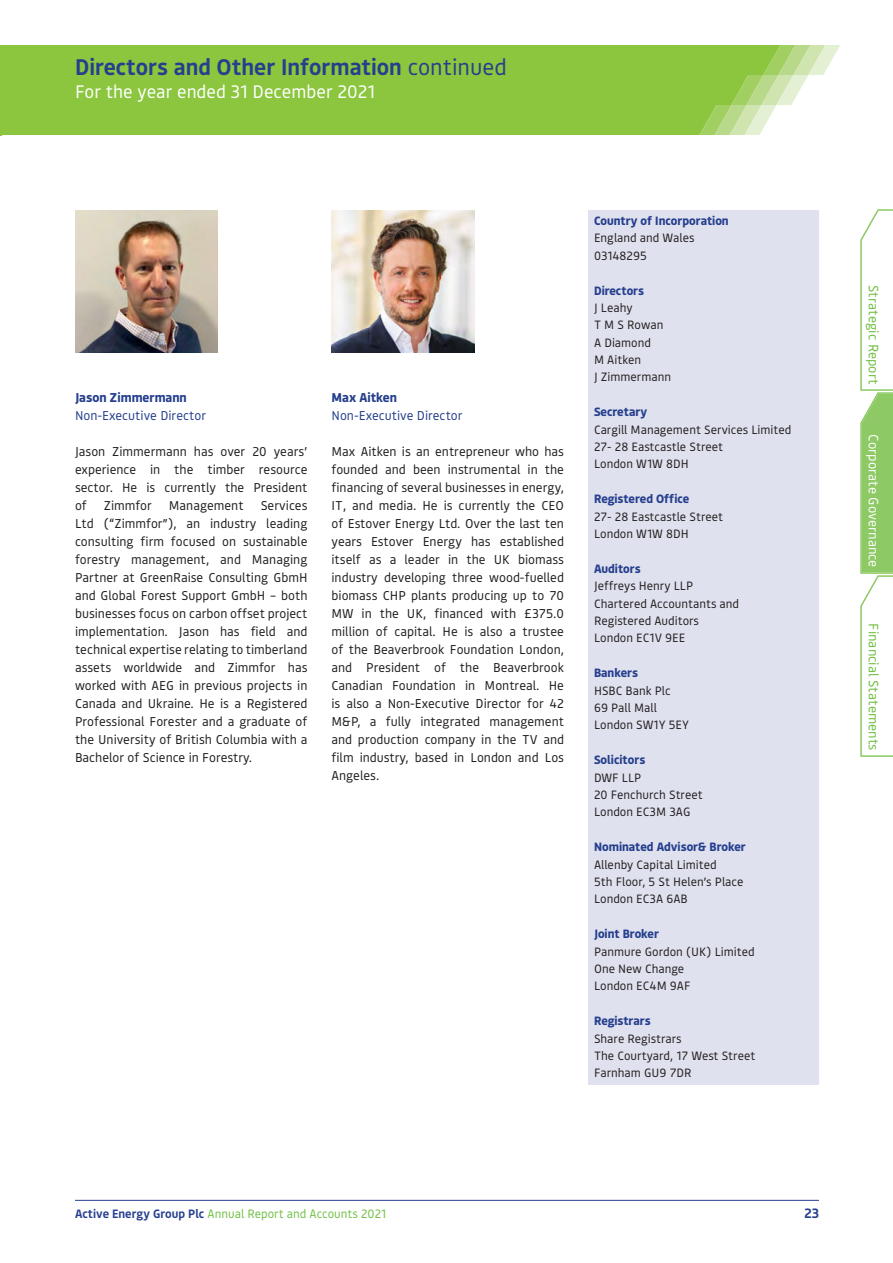
<style>
.page{position:relative;width:893px;height:1263px;background:#fff}
.page>*{position:absolute;margin:0;border:0;box-sizing:border-box;transform-origin:0 0}
.t1{font:600 22.5px "Bould";color:#253f8e}
.t2{font:18px "Bould";color:#fff}
.t3{font:13.5px "Bould";color:#71bf44}
.t4{font:13.5px "Bould";color:#fff}
.t5{font:600 13.5px "Bould";color:#253f8e}
.t6{font:12.75px/18px "Bould";color:#231f20;text-align:justify}
.t7{font:12.75px "Bould";color:#253f8e}
.t8{font:700 12.75px "Bould";color:#253f8e}
.t9{font:12px/17.2px "Bould";color:#231f20}
.t10{font:700 12px "Bould";color:#253f8e}
.t11{font:12px "Bould";color:#71bf44}
.s1{font-weight:400}
.s2{font-weight:600;color:#253f8e}
</style>
<div class="page">
<hr style="left:75px;top:1200px;width:744px;height:1px;background:#253f8e">
<div style="left:588px;top:210px;width:233px;height:875px;background:#e0e1ee"></div>
<hr style="left:819px;top:210px;width:2px;height:875px;background:#fdfdfe">
<svg style="left:860px;top:209px;width:33px;height:548px"></svg>
<img style="left:75px;top:210px;width:142px;height:142px">
<img style="left:332px;top:210px;width:142px;height:142px">
<div style="left:0;top:45px;width:700px;height:90px;background:#8bc63e"></div>
<svg style="left:700px;top:45px;width:140px;height:90px"></svg>
<h1 class="t1" style="left:75px;top:57px;width:433px">Directors and Other Information <span class="s1">continued</span></h1>
<h2 class="t2" style="left:75px;top:83px;width:302px">For the year ended 31 December 2021</h2>
<p class="t8" style="left:75px;top:392px;width:113px">Jason Zimmermann</p>
<p class="t7" style="left:75px;top:410px;width:133px">Non-Executive Director</p>
<p class="t6" style="left:75px;top:443px;width:234px">Jason Zimmermann has over 20 years’ experience in the timber resource sector. He is currently the President of</p>
<p class="t6" style="left:104px;top:496px;width:50px">Zimmfor</p>
<p class="t6" style="left:169px;top:496px;width:76px">Management</p>
<p class="t6" style="left:75px;top:496px;width:234px;text-indent:186px">Services Ltd (“Zimmfor”), an industry leading consulting firm focused on sustainable forestry management, and Managing Partner at GreenRaise Consulting GbmH and Global Forest Support GmbH – both businesses focus on carbon offset project implementation. Jason has field and technical expertise relating to timberland assets worldwide and Zimmfor has worked with AEG in previous projects in Canada and Ukraine. He is a Registered Professional Forester and a graduate of the University of British Columbia with a Bachelor of Science in Forestry.</p>
<p class="t8" style="left:332px;top:392px;width:67px">Max Aitken</p>
<p class="t7" style="left:332px;top:410px;width:133px">Non-Executive Director</p>
<p class="t6" style="left:332px;top:442px;width:234px">Max Aitken is an entrepreneur who has founded and been instrumental in the financing of several businesses in energy, IT, and media. He is currently the CEO of Estover Energy Ltd. Over the last ten years Estover Energy has established itself as a leader in the UK biomass industry developing three wood-fuelled biomass CHP plants producing up to 70<br>MW in the UK, financed with £375.0 million of capital. He is also a trustee of the Beaverbrook Foundation London, and President of the Beaverbrook Canadian Foundation in Montreal. He is also a Non-Executive Director for 42<br>M&amp;P, a fully integrated management and production company in the TV and film industry, based in London and Los Angeles.</p>
<p class="t10" style="left:594px;top:215px;width:136px">Country of Incorporation</p>
<p class="t9" style="left:594px;top:230px;width:102px">England and Wales<br>03148295</p>
<p class="t10" style="left:594px;top:285px;width:52px">Directors</p>
<p class="t9" style="left:594px;top:300px;width:78px">J Leahy<br>T M S Rowan<br>A Diamond<br>M Aitken<br>J Zimmermann</p>
<p class="t10" style="left:594px;top:407px;width:55px">Secretary</p>
<p class="t9" style="left:594px;top:420px;width:199px">Cargill Management Services Limited<br>27- 28 Eastcastle Street<br>London W1W 8DH</p>
<p class="t10" style="left:594px;top:494px;width:97px">Registered Office</p>
<p class="t9" style="left:594px;top:508px;width:131px">27- 28 Eastcastle Street<br>London W1W 8DH</p>
<p class="t10" style="left:594px;top:563px;width:48px">Auditors</p>
<p class="t9" style="left:594px;top:578px;width:147px">Jeffreys Henry LLP<br>Chartered Accountants and<br>Registered Auditors<br>London EC1V 9EE</p>
<p class="t10" style="left:594px;top:668px;width:46px">Bankers</p>
<p class="t9" style="left:594px;top:682px;width:97px">HSBC Bank Plc<br>69 Pall Mall<br>London SW1Y 5EY</p>
<p class="t10" style="left:594px;top:755px;width:53px">Solicitors</p>
<p class="t9" style="left:594px;top:769px;width:110px">DWF LLP<br>20 Fenchurch Street<br>London EC3M 3AG</p>
<p class="t10" style="left:594px;top:842px;width:153px">Nominated Advisor&amp; Broker</p>
<p class="t9" style="left:594px;top:856px;width:151px">Allenby Capital Limited<br>5th Floor, 5 St Helen’s Place<br>London EC3A 6AB</p>
<p class="t10" style="left:594px;top:929px;width:66px">Joint Broker</p>
<p class="t9" style="left:594px;top:942px;width:162px">Panmure Gordon (UK) Limited<br>One New Change<br>London EC4M 9AF</p>
<p class="t10" style="left:594px;top:1016px;width:58px">Registrars</p>
<p class="t9" style="left:594px;top:1030px;width:163px">Share Registrars<br>The Courtyard, 17 West Street<br>Farnham GU9 7DR</p>
<p class="t3" style="left:879px;top:285px;width:101px;rotate:90deg">Strategic Report</p>
<p class="t4" style="left:879px;top:434px;width:135px;rotate:90deg">Corporate Governance</p>
<p class="t3" style="left:879px;top:623px;width:129px;rotate:90deg">Financial Statements</p>
<p class="t11" style="left:75px;top:1208px;width:313px"><span class="s2">Active Energy Group Plc</span> Annual Report and Accounts 2021</p>
<p class="t5" style="left:804px;top:1207px;width:16px">23</p>
</div>
